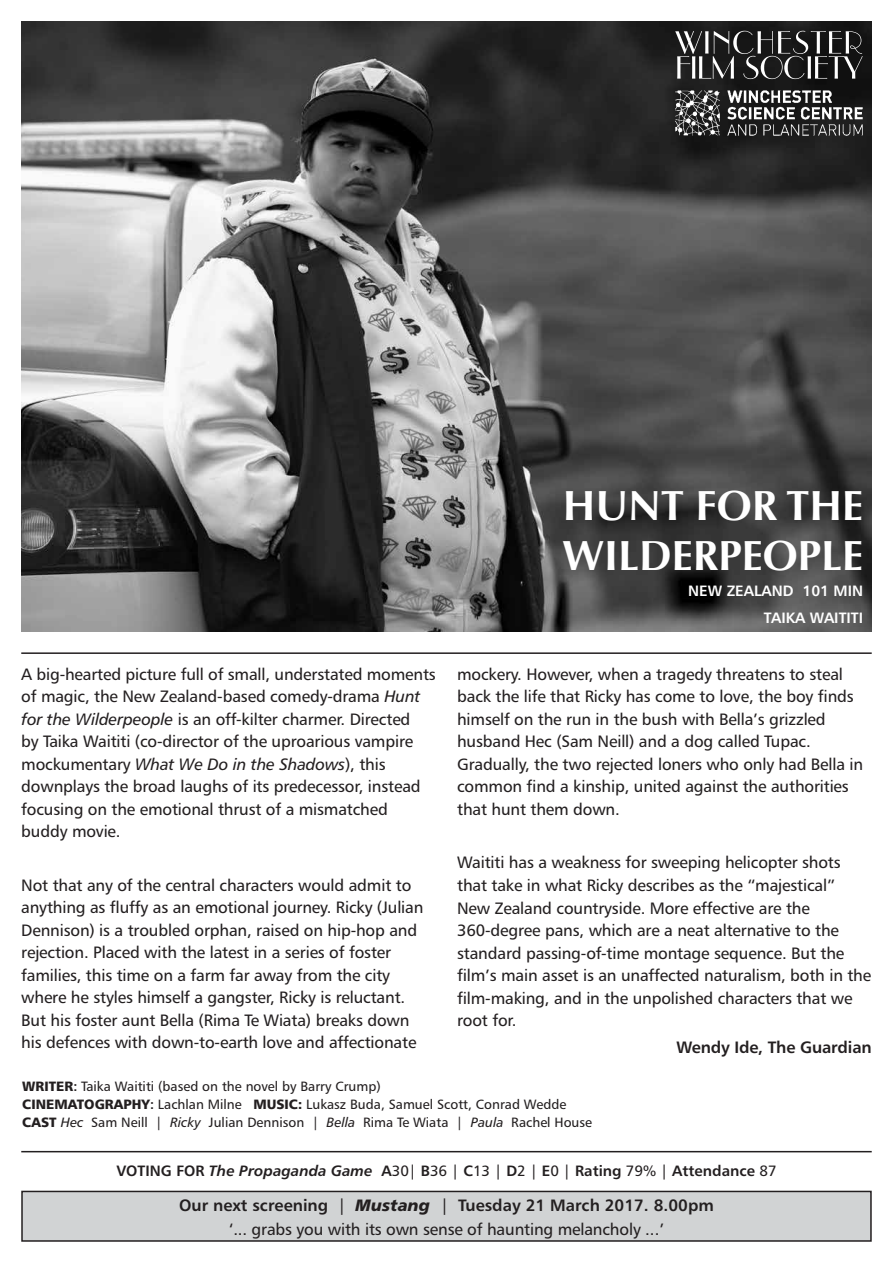
<style>
.page{position:relative;width:893px;height:1263px;background:#fff}
.page>*{position:absolute;margin:0;border:0;box-sizing:border-box;transform-origin:0 0}
.t1{font:700 42px/50.4px "Optima";color:#fff}
.t2{font:16.5px/22.5px "Humanist 777 BT Roman B";letter-spacing:-.01em;color:#231f20}
.t3{font:16.5px "Humanist 777 BT Bold B";color:#231f20}
.t4{font:16.5px "Humanist 777 BT Italic B";letter-spacing:-.01em;color:#231f20}
.t5{font:15px "Humanist 777 BT Bold B";color:#231f20}
.t6{font:15px/26.5px "Humanist 777 BT Bold B";color:#fff;text-align:right}
.t7{font:13.5px/18px "Humanist 777 BT Roman B";color:#231f20}
.s1{font-family:"Humanist 777 BT Italic B"}
.s2{font-family:"Humanist 777 BT Roman B"}
.s3{font-family:"Humanist 777 BT Black B"}
.s4{font-family:"Humanist 777 BT Bold B"}
.s5{font-family:"Humanist 777 BT Bold Italic B"}
.s6{font-family:"Humanist 777 BT Black Italic B"}
</style>
<div class="page">
<img style="left:21px;top:21px;width:851px;height:610px">
<svg style="left:675px;top:31px;width:188px;height:36px;background:#454545"></svg>
<img style="left:652px;top:67px;width:220px;height:90px">
<hr style="left:21px;top:652px;width:851px;height:2px;background:#231f20">
<hr style="left:21px;top:1151px;width:851px;height:1px;background:#231f20">
<div style="left:22px;top:1191px;width:849px;height:50px;background:#d1d3d4"></div>
<div style="left:21px;top:1191px;width:851px;height:51px;border:2px solid #231f20"></div>
<h1 class="t1" style="left:562px;top:481px;width:303px">HUNT FOR THE<br>WILDERPEOPLE</h1>
<p class="t6" style="left:688px;top:578px;width:176px">NEW ZEALAND 101 MIN<br>TAIKA WAITITI</p>
<p class="t2" style="left:21px;top:662px;width:416px">A big-hearted picture full of small, understated moments of magic, the New Zealand-based comedy-drama <span class="s1">Hunt for the Wilderpeople</span> is an off-kilter charmer. Directed<br>by Taika Waititi (co-director of the uproarious vampire</p>
<p class="t4" style="left:21px;top:754px;width:366px"><span class="s2">mockumentary</span> What We Do in the Shadows<span class="s2">), this</span></p>
<p class="t2" style="left:21px;top:775px;width:401px">downplays the broad laughs of its predecessor, instead focusing on the emotional thrust of a mismatched buddy movie.</p>
<p class="t2" style="left:21px;top:874px;width:404px">Not that any of the central characters would admit to anything as fluffy as an emotional journey. Ricky (Julian Dennison) is a troubled orphan, raised on hip-hop and rejection. Placed with the latest in a series of foster families, this time on a farm far away from the city where he styles himself a gangster, Ricky is reluctant.<br>But his foster aunt Bella (Rima Te Wiata) breaks down his defences with down-to-earth love and affectionate</p>
<p class="t2" style="left:457px;top:663px;width:408px">mockery. However, when a tragedy threatens to steal back the life that Ricky has come to love, the boy finds himself on the run in the bush with Bella’s grizzled husband Hec (Sam Neill) and a dog called Tupac.<br>Gradually, the two rejected loners who only had Bella in common find a kinship, united against the authorities that hunt them down.</p>
<p class="t2" style="left:457px;top:851px;width:416px">Waititi has a weakness for sweeping helicopter shots that take in what Ricky describes as the “majestical” New Zealand countryside. More effective are the 360-degree pans, which are a neat alternative to the standard passing-of-time montage sequence. But the film’s main asset is an unaffected naturalism, both in the film-making, and in the unpolished characters that we root for.</p>
<p class="t3" style="left:676px;top:1037px;width:197px">Wendy Ide, The Guardian</p>
<p class="t7" style="left:22px;top:1077px;width:571px"><span class="s3">WRITER</span><span class="s4">:</span> Taika Waititi (based on the novel by Barry Crump)<br><span class="s3">CINEMATOGRAPHY</span><span class="s4">:</span> Lachlan Milne <span class="s3">MUSIC:</span> Lukasz Buda, Samuel Scott, Conrad Wedde<br><span class="s3">CAST</span> <span class="s1">Hec</span> Sam Neill | <span class="s1">Ricky</span> Julian Dennison | <span class="s1">Bella</span> Rima Te Wiata | <span class="s1">Paula</span> Rachel House</p>
<p class="t5" style="left:116px;top:1161px;width:662px">VOTING FOR <span class="s5">The Propaganda Game</span> A<span class="s2">30|</span> B<span class="s2">36 |</span> C<span class="s2">13 |</span> D<span class="s2">2 |</span> E<span class="s2">0 |</span> Rating <span class="s2">79% |</span> Attendance <span class="s2">87</span></p>
<p class="t3" style="left:179px;top:1195px;width:536px">Our next screening <span class="s2">|</span> <span class="s6">Mustang</span> <span class="s2">|</span> Tuesday 21 March 2017. 8.00pm</p>
<p class="t2" style="left:229px;top:1217px;width:437px">‘... grabs you with its own sense of haunting melancholy ...’</p>
</div>
